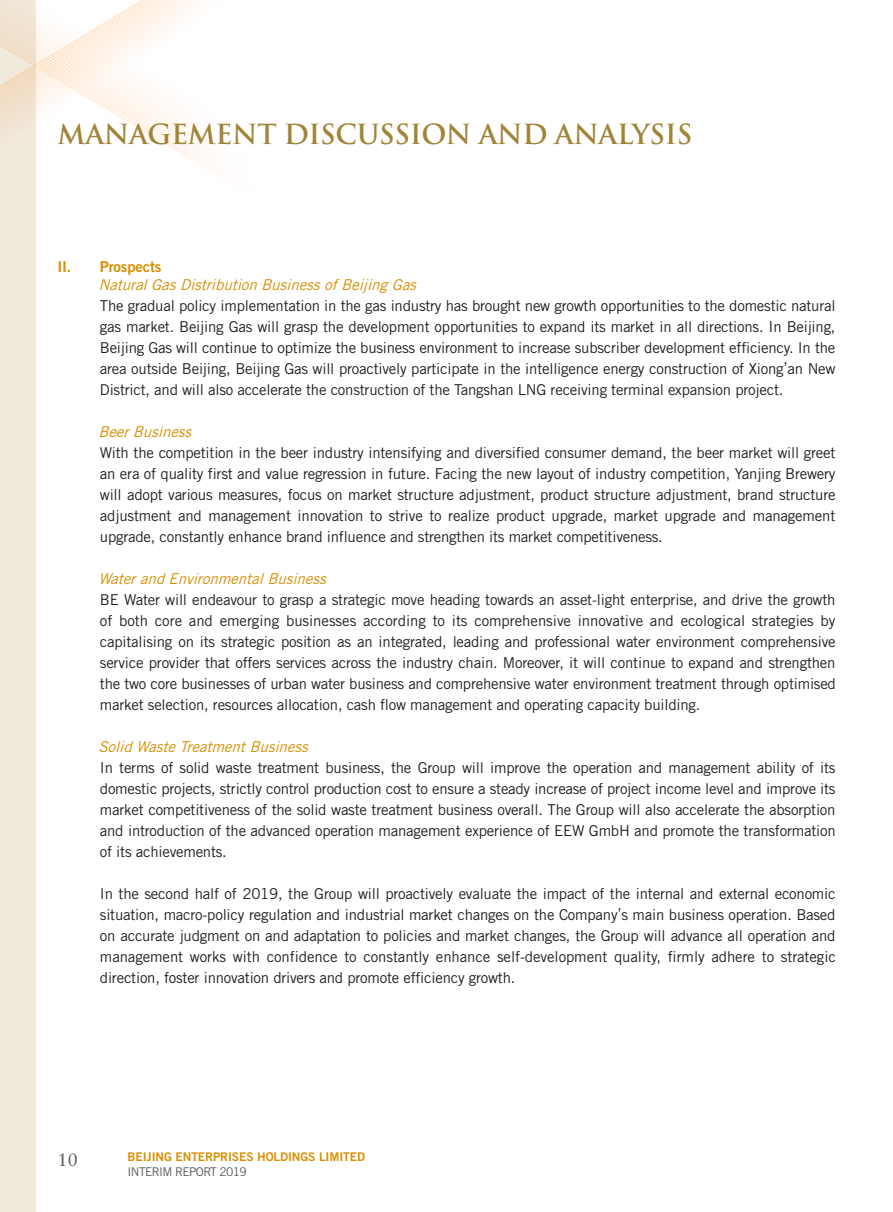
<style>
.page{position:relative;width:893px;height:1212px;background:#fff}
.page>*{position:absolute;margin:0;border:0;box-sizing:border-box;transform-origin:0 0}
.t1{font:700 27px "Trajan Pro";letter-spacing:-.015em;color:#a08437}
.t2{font:18px "Sabon LT Std";color:#57585a}
.Body_Text{font:15px/21px "Trade Gothic LT Std";letter-spacing:-.015em;color:#231f20;text-align:justify}
.Heading_3{font:italic 15px "Trade Gothic LT Std";color:#d88f00}
.Heading_2{font:15px "Trade Gothic LT Std Bd 2";letter-spacing:-.015em;color:#d88f00}
.t3{font:12px "Trade Gothic LT Std Bd 2";letter-spacing:-.01em;color:#d88f00}
.t4{font:12px "Trade Gothic LT Std";letter-spacing:-.05em;color:#57585a}
</style>
<div class="page">
<img style="left:36px;top:0;width:182px;height:174px">
<div style="left:0;top:0;width:36px;height:1212px;background:#f1eadd"></div>
<h1 class="t1" style="left:57px;top:118px;width:636px">MANAGEMENT DISCUSSION AND ANALYSIS</h1>
<p class="Heading_2" style="left:57px;top:257px;width:106px">II. Prospects</p>
<p class="Heading_3" style="left:98px;top:275px;width:324px">NaturalGasDistributionBusinessofBeijingGas</p>
<p class="Body_Text" style="left:100px;top:294px;width:737px">The gradual policy implementation in the gas industry has brought new growth opportunities to the domestic natural gas market. Beijing Gas will grasp the development opportunities to expand its market in all directions. In Beijing, Beijing Gas will continue to optimize the business environment to increase subscriber development efficiency. In the area outside Beijing, Beijing Gas will proactively participate in the intelligence energy construction of Xiong’an New District, and will also accelerate the construction of the Tangshan LNG receiving terminal expansion project.</p>
<p class="Heading_3" style="left:98px;top:422px;width:99px">BeerBusiness</p>
<p class="Body_Text" style="left:100px;top:441px;width:737px">With the competition in the beer industry intensifying and diversified consumer demand, the beer market will greet an era of quality first and value regression in future. Facing the new layout of industry competition, Yanjing Brewery will adopt various measures, focus on market structure adjustment, product structure adjustment, brand structure adjustment and management innovation to strive to realize product upgrade, market upgrade and management upgrade, constantly enhance brand influence and strengthen its market competitiveness.</p>
<p class="Heading_3" style="left:98px;top:569px;width:234px">WaterandEnvironmentalBusiness</p>
<p class="Body_Text" style="left:100px;top:588px;width:737px">BE Water will endeavour to grasp a strategic move heading towards an asset-light enterprise, and drive the growth of both core and emerging businesses according to its comprehensive innovative and ecological strategies by capitalising on its strategic position as an integrated, leading and professional water environment comprehensive service provider that offers services across the industry chain. Moreover, it will continue to expand and strengthen the two core businesses of urban water business and comprehensive water environment treatment through optimised market selection, resources allocation, cash flow management and operating capacity building.</p>
<p class="Heading_3" style="left:98px;top:737px;width:216px">SolidWasteTreatmentBusiness</p>
<p class="Body_Text" style="left:100px;top:756px;width:737px">In terms of solid waste treatment business, the Group will improve the operation and management ability of its domestic projects, strictly control production cost to ensure a steady increase of project income level and improve its market competitiveness of the solid waste treatment business overall. The Group will also accelerate the absorption and introduction of the advanced operation management experience of EEW GmbH and promote the transformation of its achievements.</p>
<p class="Body_Text" style="left:100px;top:882px;width:737px">In the second half of 2019, the Group will proactively evaluate the impact of the internal and external economic situation, macro-policy regulation and industrial market changes on the Company’s main business operation. Based on accurate judgment on and adaptation to policies and market changes, the Group will advance all operation and management works with confidence to constantly enhance self-development quality, firmly adhere to strategic direction, foster innovation drivers and promote efficiency growth.</p>
<p class="t2" style="left:57px;top:1149px;width:22px">10</p>
<p class="t3" style="left:128px;top:1149px;width:239px">BEIJING ENTERPRISES HOLDINGS LIMITED</p>
<p class="t4" style="left:128px;top:1164px;width:121px">INTERIM REPORT 2019</p>
</div>
